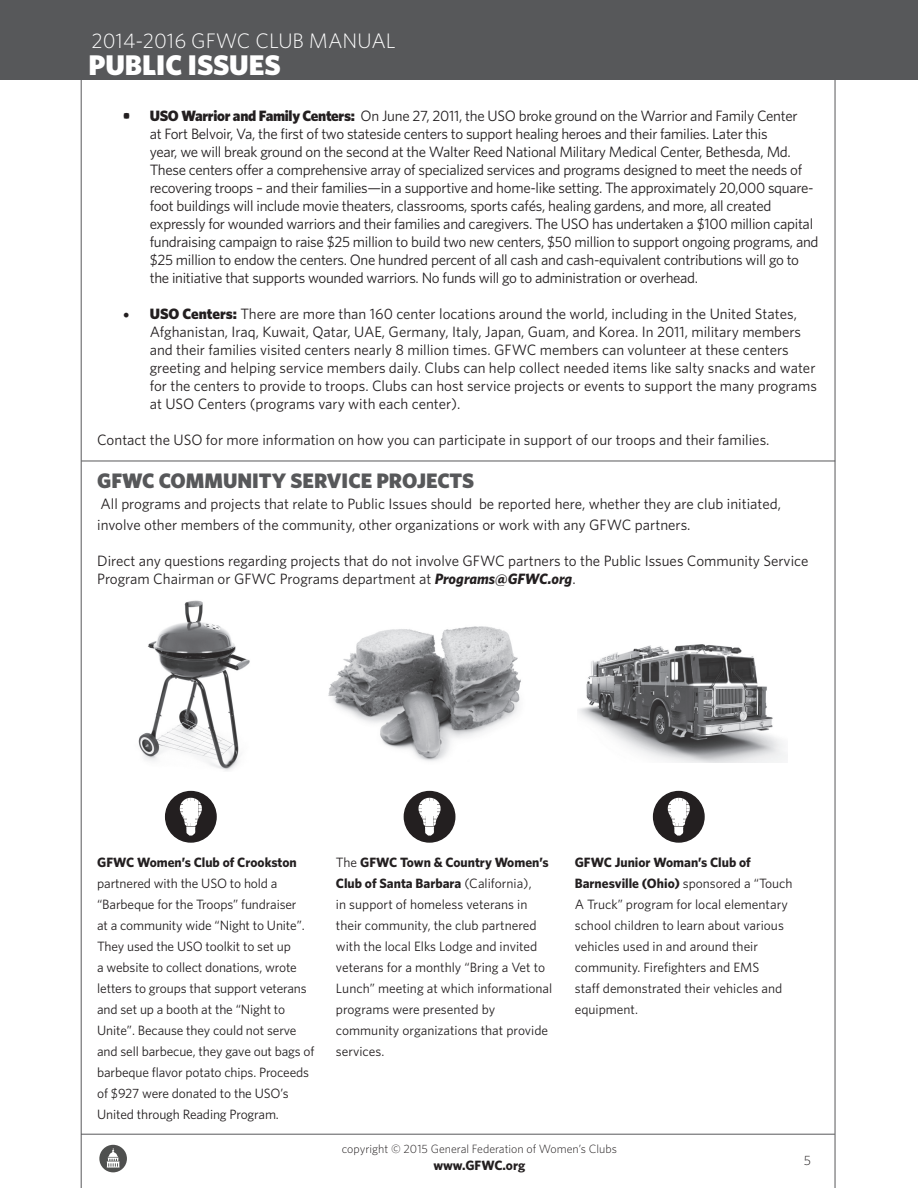
<style>
.page{position:relative;width:918px;height:1188px;background:#fff}
.page>*{position:absolute;margin:0;border:0;box-sizing:border-box;transform-origin:0 0}
.t1{font:900 28.5px "Whitney HTF";color:#fff}
.t2{font:900 21px "Whitney HTF";color:#57585a}
.t3{font:300 21px "Whitney HTF";color:#fff}
.t4{font:15px/18px "Whitney HTF";letter-spacing:-.02em;color:#231f20}
.t5{font:15px/18px "Whitney HTF";color:#231f20}
.t6{font:13.5px/21px "Whitney HTF";letter-spacing:-.01em;color:#231f20}
.t7{font:700 13.5px "Whitney HTF";color:#231f20}
.t8{font:300 13.5px "Whitney HTF";color:#231f20}
.t9{font:300 12px "Whitney HTF";color:#231f20}
.s1{font-weight:900}
.s2{font-family:"Minion Pro";font-size:18px}
.s3{font-weight:700;font-style:italic}
.s4{font-weight:700}
</style>
<div class="page">
<hr style="left:81px;top:1134px;width:754px;height:1px;background:#57585a">
<hr style="left:81px;top:0;width:1px;height:1188px;background:#57585a">
<hr style="left:835px;top:0;width:1px;height:1188px;background:#57585a">
<div style="left:0;top:0;width:918px;height:80px;background:#57585a"></div>
<div style="left:99px;top:1145px;width:28px;height:27px;background:#4f504f;border-radius:50%"></div>
<svg style="left:107px;top:1148px;width:13px;height:20px"></svg>
<hr style="left:81px;top:461px;width:754px;height:1px;background:#57585a">
<div style="left:654px;top:792px;width:50px;height:50px;background:#231f20;border-radius:50%"></div>
<svg style="left:668px;top:798px;width:22px;height:38px"></svg>
<div style="left:675px;top:819px;width:8px;height:7px;background:#fff"></div>
<div style="left:653px;top:791px;width:52px;height:52px;border:2px solid #231f20;border-radius:50%"></div>
<div style="left:404px;top:792px;width:51px;height:50px;background:#231f20;border-radius:50%"></div>
<svg style="left:419px;top:798px;width:22px;height:38px"></svg>
<div style="left:426px;top:819px;width:7px;height:7px;background:#fff"></div>
<div style="left:404px;top:791px;width:51px;height:52px;border:2px solid #231f20;border-radius:50%"></div>
<div style="left:166px;top:792px;width:50px;height:50px;background:#231f20;border-radius:50%"></div>
<svg style="left:180px;top:798px;width:22px;height:38px"></svg>
<div style="left:187px;top:819px;width:8px;height:7px;background:#fff"></div>
<div style="left:165px;top:791px;width:52px;height:52px;border:2px solid #231f20;border-radius:50%"></div>
<img style="left:138px;top:600px;width:112px;height:171px">
<img style="left:578px;top:644px;width:209px;height:118px">
<img style="left:328px;top:626px;width:193px;height:135px">
<h2 class="t3" style="left:92px;top:29px;width:306px">2014-2016 GFWC CLUB MANUAL</h2>
<h1 class="t1" style="left:89px;top:47px;width:194px">PUBLIC ISSUES</h1>
<p class="t4" style="left:150px;top:106px;width:670px;text-indent:-27px"><span class="s1">• USO Warrior and Family Centers:</span> On June 27, 2011, the USO broke ground on the Warrior and Family Center<br>at Fort Belvoir, Va, the first of two stateside centers to support healing heroes and their families. Later this<br>year, we will break ground on the second at the Walter Reed National Military Medical Center, Bethesda, Md.<br>These centers offer a comprehensive array of specialized services and programs designed to meet the needs of recovering troops – and their families—in a supportive and home-like setting. The approximately 20,000 square&shy;foot buildings will include movie theaters, classrooms, sports cafés, healing gardens, and more, all created expressly for wounded warriors and their families and caregivers. The USO has undertaken a $100 million capital fundraising campaign to raise $25 million to build two new centers, $50 million to support ongoing programs, and $25 million to endow the centers. One hundred percent of all cash and cash-equivalent contributions will go to the initiative that supports wounded warriors. No funds will go to administration or overhead.</p>
<p class="t5" style="left:150px;top:304px;width:669px;text-indent:-27px"><span class="s2">•</span> <span class="s1">USO Centers:</span> There are more than 160 center locations around the world, including in the United States, Afghanistan, Iraq, Kuwait, Qatar, UAE, Germany, Italy, Japan, Guam, and Korea. In 2011, military members and their families visited centers nearly 8 million times. GFWC members can volunteer at these centers greeting and helping service members daily. Clubs can help collect needed items like salty snacks and water for the centers to provide to troops. Clubs can host service projects or events to support the many programs at USO Centers (programs vary with each center).</p>
<p class="t5" style="left:97px;top:430px;width:674px">Contact the USO for more information on how you can participate in support of our troops and their families.</p>
<h2 class="t2" style="left:97px;top:468px;width:378px">GFWC COMMUNITY SERVICE PROJECTS</h2>
<p class="t5" style="left:97px;top:493px;width:685px;line-height:21px">All programs and projects that relate to Public Issues should be reported here, whether they are club initiated, involve other members of the community, other organizations or work with any GFWC partners.</p>
<p class="t5" style="left:97px;top:552px;width:713px">Direct any questions regarding projects that do not involve GFWC partners to the Public Issues Community Service<br>Program Chairman or GFWC Programs department at <span class="s3">Programs@GFWC.org</span>.</p>
<p class="t7" style="left:97px;top:854px;width:201px">GFWC Women’s Club of Crookston</p>
<p class="t6" style="left:97px;top:873px;width:219px">partnered with the USO to hold a “Barbeque for the Troops” fundraiser<br>at a community wide “Night to Unite”.<br>They used the USO toolkit to set up<br>a website to collect donations, wrote letters to groups that support veterans and set up a booth at the “Night to Unite”. Because they could not serve and sell barbecue, they gave out bags of barbeque flavor potato chips. Proceeds of $927 were donated to the USO’s United through Reading Program.</p>
<p class="t6" style="left:336px;top:852px;width:218px">The <span class="s4">GFWC Town &amp; Country Women’s<br>Club of Santa Barbara</span> (California),<br>in support of homeless veterans in their community, the club partnered with the local Elks Lodge and invited veterans for a monthly “Bring a Vet to<br>Lunch” meeting at which informational programs were presented by community organizations that provide services.</p>
<p class="t6" style="left:575px;top:852px;width:219px"><span class="s4">GFWC Junior Woman’s Club of<br>Barnesville (Ohio)</span> sponsored a “Touch<br>A Truck” program for local elementary school children to learn about various vehicles used in and around their community. Firefighters and EMS<br>staff demonstrated their vehicles and equipment.</p>
<p class="t9" style="left:342px;top:1142px;width:277px">copyright © 2015 General Federation of Women’s Clubs</p>
<p class="t7" style="left:433px;top:1157px;width:93px">www.GFWC.org</p>
<p class="t8" style="left:804px;top:1152px;width:9px">5</p>
</div>
